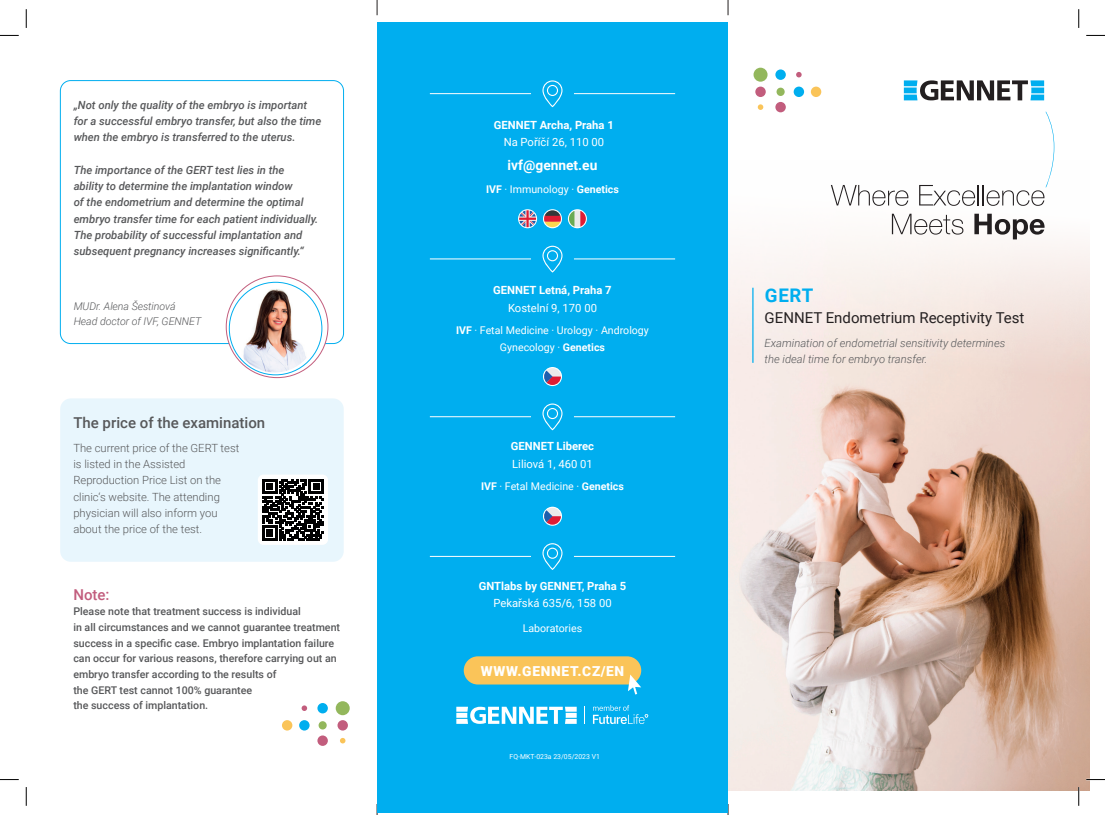
<style>
.page{position:relative;width:1105px;height:815px;background:#fff}
.page>*{position:absolute;margin:0;border:0;box-sizing:border-box;transform-origin:0 0}
.t1{font:700 18.75px "Roboto";color:#00aeef}
.t2{font:15px "Roboto";color:#231f20}
.t3{font:500 15px "Roboto";color:#57585a}
.t4{font:500 15px "Roboto";color:#c25d7d}
.t5{font:900 13.75px "Roboto";letter-spacing:.055em;color:#fff}
.t6{font:700 13.75px "Roboto";color:#fff}
.t7{font:italic 500 11.25px/16.2px "Roboto";color:#57585a}
.t8{font:300 11.25px/16.2px "Roboto";color:#57585a}
.t9{font:italic 300 11.25px/16.2px "Roboto";color:#57585a}
.t10{font:700 11.25px "Roboto";color:#fff}
.t11{font:11.25px "Roboto";color:#fff}
.t12{font:500 10.62px/15.6px "Roboto";color:#57585a}
.t13{font:10.62px/16.2px "Roboto";color:#fff;text-align:center}
.t14{font:italic 300 10.62px/15px "Roboto";letter-spacing:-.005em;color:#57585a}
.t15{font:6.88px "Roboto";color:#fff}
.s1{font-weight:700}
</style>
<div class="page">
<img style="left:728px;top:195px;width:361px;height:596px">
<svg style="left:377px;top:0;width:1px;height:15px"></svg>
<svg style="left:728px;top:0;width:1px;height:15px"></svg>
<div style="left:60px;top:80px;width:284px;height:264px;border:1px solid #00aeef;border-radius:10px"></div>
<svg style="left:226px;top:276px;width:102px;height:102px"></svg>
<img style="left:233px;top:288px;width:84px;height:84px">
<div style="left:60px;top:398px;width:284px;height:164px;background:#e8f6fd;border-radius:11px"></div>
<div style="left:336px;top:701px;width:14px;height:14px;background:#93b75c;border-radius:50%"></div>
<div style="left:337px;top:720px;width:11px;height:11px;background:#c25d7d;border-radius:50%"></div>
<div style="left:299px;top:720px;width:11px;height:11px;background:#00aeef;border-radius:50%"></div>
<div style="left:282px;top:720px;width:10px;height:11px;background:#fac459;border-radius:50%"></div>
<div style="left:317px;top:735px;width:11px;height:11px;background:#c25d7d;border-radius:50%"></div>
<div style="left:317px;top:703px;width:11px;height:10px;background:#00aeef;border-radius:50%"></div>
<svg style="left:340px;top:738px;width:5px;height:5px"></svg>
<svg style="left:302px;top:705px;width:5px;height:6px"></svg>
<div style="left:319px;top:721px;width:8px;height:8px;background:#93b75c;border-radius:50%"></div>
<div style="left:377px;top:23px;width:351px;height:790px;background:#00aeef"></div>
<svg style="left:543px;top:367px;width:19px;height:19px"></svg>
<div style="left:544px;top:368px;width:17px;height:17px;background:#ebebea;border-radius:50%"></div>
<svg style="left:543px;top:371px;width:18px;height:14px"></svg>
<svg style="left:543px;top:507px;width:19px;height:19px"></svg>
<div style="left:544px;top:508px;width:17px;height:17px;background:#ebebea;border-radius:50%"></div>
<svg style="left:543px;top:510px;width:18px;height:15px"></svg>
<svg style="left:518px;top:209px;width:19px;height:19px"></svg>
<svg style="left:519px;top:210px;width:17px;height:17px"></svg>
<svg style="left:543px;top:209px;width:19px;height:19px"></svg>
<svg style="left:544px;top:210px;width:17px;height:17px"></svg>
<svg style="left:568px;top:209px;width:19px;height:19px"></svg>
<svg style="left:569px;top:210px;width:17px;height:17px"></svg>
<svg style="left:580px;top:211px;width:6px;height:16px"></svg>
<svg style="left:569px;top:211px;width:5px;height:16px"></svg>
<svg style="left:456px;top:707px;width:121px;height:17px"></svg>
<svg style="left:593px;top:705px;width:56px;height:19px"></svg>
<div style="left:464px;top:656px;width:177px;height:28px;background:#fac459;border-radius:14px"></div>
<svg style="left:628px;top:674px;width:13px;height:20px"></svg>
<svg style="left:542px;top:80px;width:20px;height:27px"></svg>
<hr style="left:430px;top:93px;width:101px;height:1px;background:#fff">
<hr style="left:574px;top:93px;width:101px;height:1px;background:#fff">
<svg style="left:542px;top:246px;width:20px;height:26px"></svg>
<hr style="left:430px;top:259px;width:101px;height:1px;background:#fff">
<hr style="left:574px;top:259px;width:101px;height:1px;background:#fff">
<svg style="left:542px;top:404px;width:20px;height:26px"></svg>
<hr style="left:430px;top:417px;width:101px;height:1px;background:#fff">
<hr style="left:574px;top:417px;width:101px;height:1px;background:#fff">
<svg style="left:542px;top:543px;width:20px;height:27px"></svg>
<hr style="left:430px;top:556px;width:101px;height:1px;background:#fff">
<hr style="left:574px;top:556px;width:101px;height:1px;background:#fff">
<div style="left:753px;top:68px;width:14px;height:14px;background:#93b75c;border-radius:50%"></div>
<div style="left:755px;top:87px;width:11px;height:10px;background:#c25d7d;border-radius:50%"></div>
<div style="left:794px;top:87px;width:10px;height:10px;background:#00aeef;border-radius:50%"></div>
<div style="left:811px;top:87px;width:10px;height:10px;background:#fac459;border-radius:50%"></div>
<div style="left:775px;top:102px;width:11px;height:10px;background:#c25d7d;border-radius:50%"></div>
<div style="left:775px;top:69px;width:11px;height:11px;background:#00aeef;border-radius:50%"></div>
<svg style="left:758px;top:104px;width:5px;height:6px"></svg>
<svg style="left:796px;top:72px;width:6px;height:5px"></svg>
<div style="left:776px;top:88px;width:9px;height:8px;background:#93b75c;border-radius:50%"></div>
<svg style="left:831px;top:185px;width:77px;height:21px"></svg>
<svg style="left:892px;top:214px;width:71px;height:21px"></svg>
<svg style="left:974px;top:214px;width:70px;height:25px"></svg>
<svg style="left:904px;top:80px;width:140px;height:20px"></svg>
<svg style="left:919px;top:112px;width:135px;height:94px"></svg>
<hr style="left:752px;top:288px;width:1px;height:75px;background:#00aeef">
<svg style="left:258px;top:475px;width:70px;height:70px;background:#6f6f70"></svg>
<svg style="left:0;top:35px;width:19px;height:1px"></svg>
<svg style="left:1086px;top:35px;width:19px;height:1px"></svg>
<svg style="left:0;top:779px;width:19px;height:1px"></svg>
<svg style="left:1086px;top:779px;width:19px;height:1px"></svg>
<svg style="left:25px;top:9px;width:2px;height:19px"></svg>
<svg style="left:25px;top:787px;width:2px;height:19px"></svg>
<svg style="left:1078px;top:9px;width:1px;height:19px"></svg>
<svg style="left:1078px;top:787px;width:1px;height:19px"></svg>
<p class="t7" style="left:74px;top:96px;width:249px">„Not only the quality of the embryo is important for a successful embryo transfer, but also the time when the embryo is transferred to the uterus.</p>
<p class="t7" style="left:74px;top:161px;width:246px">The importance of the GERT test lies in the<br>ability to determine the implantation window<br>of the endometrium and determine the optimal embryo transfer time for each patient individually.<br>The probability of successful implantation and subsequent pregnancy increases significantly.“</p>
<p class="t14" style="left:74px;top:298px;width:129px">MUDr. Alena Šestinová<br>Head doctor of IVF, GENNET</p>
<h2 class="t3" style="left:73px;top:412px;width:193px">The price of the examination</h2>
<p class="t8" style="left:73px;top:439px;width:167px">The current price of the GERT test is listed in the Assisted<br>Reproduction Price List on the clinic‘s website. The attending physician will also inform you about the price of the test.</p>
<h2 class="t4" style="left:73px;top:584px;width:38px">Note:</h2>
<p class="t12" style="left:73px;top:603px;width:268px">Please note that treatment success is individual<br>in all circumstances and we cannot guarantee treatment success in a specific case. Embryo implantation failure can occur for various reasons, therefore carrying out an embryo transfer according to the results of<br>the GERT test cannot 100% guarantee<br>the success of implantation.</p>
<p class="t10" style="left:494px;top:117px;width:121px">GENNET Archa, Praha 1</p>
<p class="t11" style="left:504px;top:135px;width:102px">Na Poříčí 26, 110 00</p>
<p class="t6" style="left:508px;top:156px;width:91px">ivf@gennet.eu</p>
<p class="t13" style="left:486px;top:180px;width:134px"><span class="s1">IVF</span> · Immunology · <span class="s1">Genetics</span></p>
<p class="t10" style="left:493px;top:282px;width:120px">GENNET Letná, Praha 7</p>
<p class="t11" style="left:508px;top:300px;width:90px">Kostelní 9, 170 00</p>
<p class="t13" style="left:456px;top:322px;width:194px"><span class="s1">IVF</span> · Fetal Medicine · Urology · Andrology<br>Gynecology · <span class="s1">Genetics</span></p>
<p class="t10" style="left:511px;top:438px;width:85px">GENNET Liberec</p>
<p class="t11" style="left:512px;top:456px;width:82px">Liliová 1, 460 01</p>
<p class="t13" style="left:481px;top:478px;width:144px"><span class="s1">IVF</span> · Fetal Medicine · <span class="s1">Genetics</span></p>
<p class="t10" style="left:479px;top:578px;width:149px">GNTlabs by GENNET, Praha 5</p>
<p class="t11" style="left:493px;top:595px;width:120px">Pekařská 635/6, 158 00</p>
<p class="t13" style="left:523px;top:620px;width:61px">Laboratories</p>
<p class="t5" style="left:481px;top:661px;width:145px">WWW.GENNET.CZ/EN</p>
<p class="t15" style="left:510px;top:752px;width:92px">FQ-MKT-023a 23/05/2023 V1</p>
<h1 class="t1" style="left:765px;top:282px;width:50px">GERT</h1>
<h2 class="t2" style="left:765px;top:307px;width:261px">GENNET Endometrium Receptivity Test</h2>
<p class="t9" style="left:765px;top:334px;width:242px">Examination of endometrial sensitivity determines the ideal time for embryo transfer.</p>
</div>
